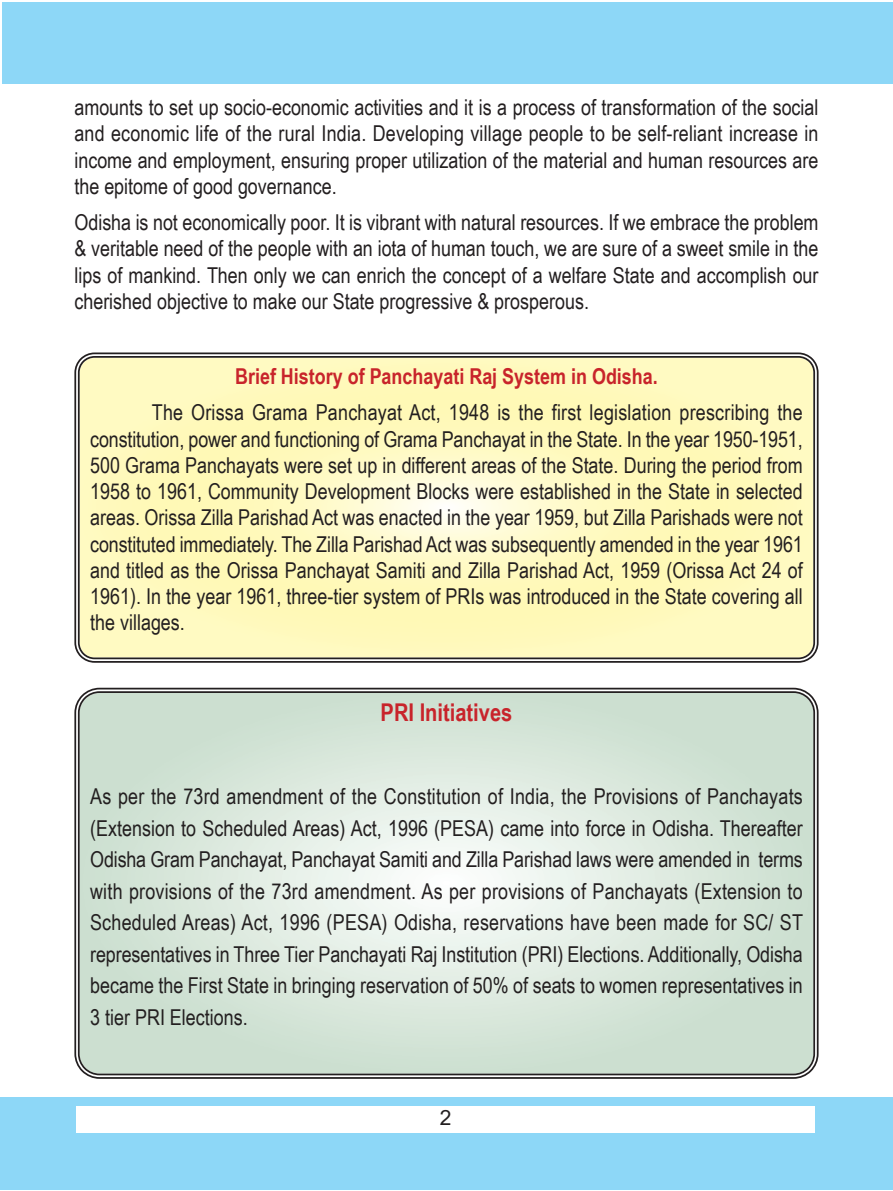
<style>
.page{position:relative;width:893px;height:1191px;background:#fff}
.page>*{position:absolute;margin:0;border:0;box-sizing:border-box;transform-origin:0 0}
.t1{font:700 24.5px "Arial Narrow";color:#c8242b}
.t2{font:21.88px/26.2px "Arial Narrow";color:#231f20;text-align:justify}
.t3{font:700 21.88px "Arial Narrow";color:#c8242b}
.t4{font:21px "Arial";color:#231f20}
</style>
<div class="page">
<div style="left:0;top:1097px;width:893px;height:92px;background:#8dd7f7"></div>
<div style="left:76px;top:1106px;width:739px;height:27px;background:#fff"></div>
<div style="left:2px;top:2px;width:891px;height:82px;background:#8dd7f7"></div>
<svg style="left:74px;top:687px;width:745px;height:392px"></svg>
<svg style="left:77px;top:690px;width:739px;height:386px;background:#d6e4d9"></svg>
<svg style="left:74px;top:352px;width:745px;height:311px"></svg>
<svg style="left:77px;top:355px;width:739px;height:305px;background:#fbf6bd"></svg>
<p class="t2" style="left:74px;top:94px;width:746px">amounts to set up socio-economic activities and it is a process of transformation of the social and economic life of the rural India. Developing village people to be self-reliant increase in income and employment, ensuring proper utilization of the material and human resources are the epitome of good governance.</p>
<p class="t2" style="left:74px;top:209px;width:746px">Odisha is not economically poor. It is vibrant with natural resources. If we embrace the problem &amp; veritable need of the people with an iota of human touch, we are sure of a sweet smile in the lips of mankind. Then only we can enrich the concept of a welfare State and accomplish our cherished objective to make our State progressive &amp; prosperous.</p>
<p class="t3" style="left:235px;top:364px;width:424px">Brief history of panchayati Raj System in odisha.</p>
<p class="t2" style="left:90px;top:399px;width:714px;text-indent:62px">The Orissa Grama Panchayat Act, 1948 is the first legislation prescribing the constitution, power and functioning of Grama Panchayat in the State. In the year 1950-1951, 500 Grama Panchayats were set up in different areas of the State. During the period from 1958 to 1961, Community Development Blocks were established in the State in selected areas. Orissa Zilla Parishad Act was enacted in the year 1959, but Zilla Parishads were not constituted immediately. The Zilla Parishad Act was subsequently amended in the year 1961 and titled as the Orissa Panchayat Samiti and Zilla Parishad Act, 1959 (Orissa Act 24 of 1961). In the year 1961, three-tier system of PRIs was introduced in the State covering all the villages.</p>
<p class="t1" style="left:381px;top:698px;width:133px">pRi initiatives</p>
<p class="t2" style="left:90px;top:780px;width:714px;line-height:31.5px">As per the 73rd amendment of the Constitution of India, the Provisions of Panchayats (Extension to Scheduled Areas) Act, 1996 (PESA) came into force in Odisha. Thereafter Odisha Gram Panchayat, Panchayat Samiti and Zilla Parishad laws were amended in terms with provisions of the 73rd amendment. As per provisions of Panchayats (Extension to Scheduled Areas) Act, 1996 (PESA) Odisha, reservations have been made for SC/ ST representatives in Three Tier Panchayati Raj Institution (PRI) Elections. Additionally, Odisha became the First State in bringing reservation of 50% of seats to women representatives in 3 tier PRI Elections.</p>
<p class="t4" style="left:440px;top:1106px;width:13px">2</p>
</div>
